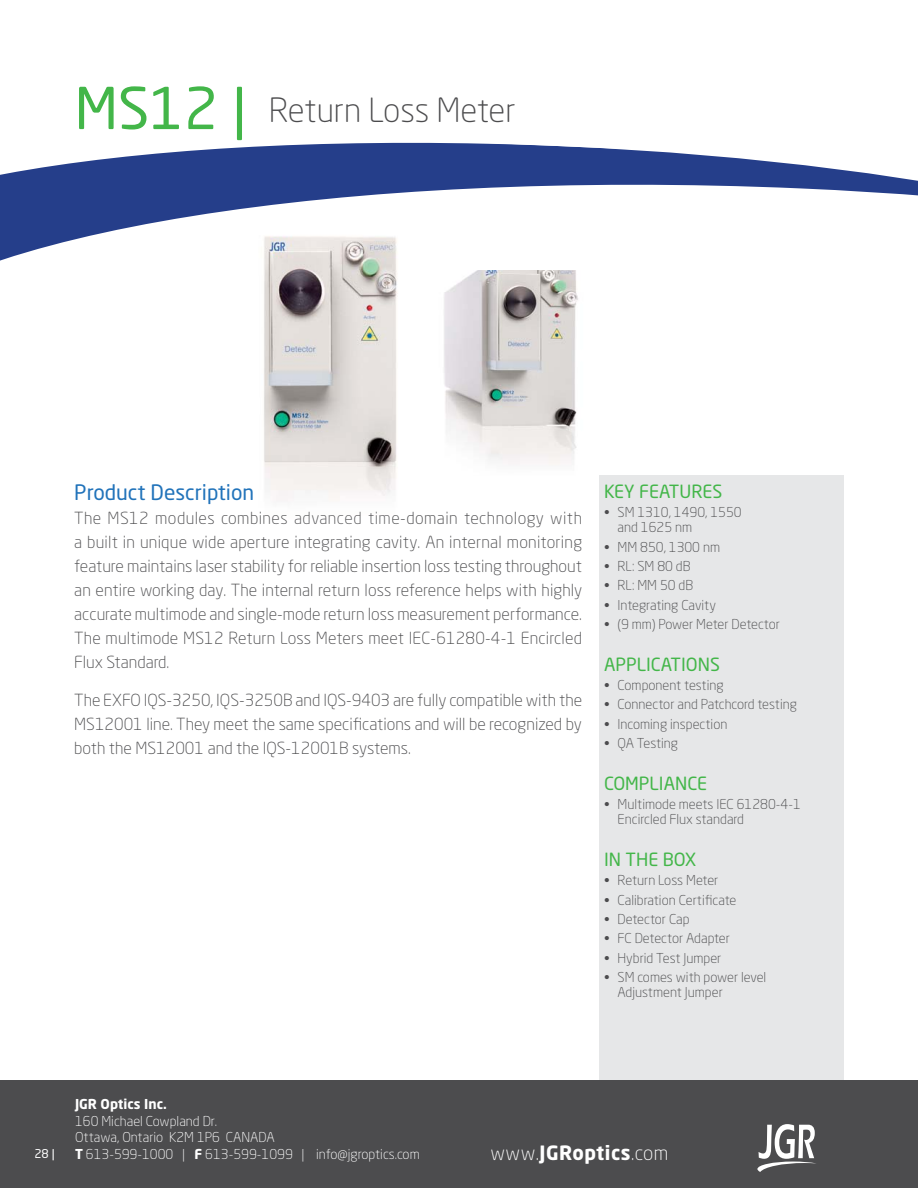
<style>
.page{position:relative;width:918px;height:1188px;background:#fff}
.page>*{position:absolute;margin:0;border:0;box-sizing:border-box;transform-origin:0 0}
.t1{font:300 33px "Neo Sans Std";color:#4c4c4e}
.t2{font:21px "Neo Sans Std";color:#2173ba}
.t3{font:700 19.5px "Neo Sans Std";letter-spacing:.025em;color:#fff}
.t4{font:18px "Neo Sans Std";color:#43b649}
.t5{font:300 16.5px/24px "Neo Sans Std";color:#4c4c4e;text-align:justify}
.t6{font:300 13.5px/15px "Neo Sans Std";color:#4c4c4e}
.t7{font:300 13.5px/16.5px "Neo Sans Std";color:#fff}
.t8{font:700 13.5px "Neo Sans Std";color:#fff}
.t9{font:12px "Neo Sans Std";color:#fff}
.s1{font-weight:400;font-size:57px;color:#43b649}
.s2{color:#505052}
.s3{color:#535355}
.s4{color:#565658}
.s5{color:#545456}
.s6{font-weight:700}
.s7{font-weight:300}
</style>
<div class="page">
<div style="left:0;top:1080px;width:918px;height:108px;background:#4c4c4e"></div>
<svg style="left:757px;top:1124px;width:59px;height:48px"></svg>
<div style="left:599px;top:475px;width:245px;height:605px;background:#e6e7e8"></div>
<svg style="left:0;top:142px;width:918px;height:119px"></svg>
<img style="left:225px;top:213px;width:208px;height:288px">
<img style="left:225px;top:484px;width:28px;height:17px">
<img style="left:444px;top:270px;width:134px;height:195px">
<h1 class="t1" style="left:75px;top:97px;width:442px"><span class="s1">MS12 |</span> Return Loss Meter</h1>
<p class="t2" style="left:74px;top:484px;width:182px">Product Description</p>
<p class="t5" style="left:74px;top:507px;width:510px">The MS12 modules combin<span class="s2">e</span><span class="s3">s</span> <span class="s4">ad</span><span class="s3">vanc</span><span class="s4">ed</span> <span class="s5">t</span><span class="s4">im</span><span class="s2">e</span>-domain technology with a built in unique wide aperture integrating cavity. An internal monitoring feature maintains laser stability for reliable insertion loss testing throughout an entire working day. The internal return loss reference helps with highly accurate multimode and single-mode return loss measurement performance.<br>The multimode MS12 Return Loss Meters meet IEC-61280-4-1 Encircled Flux Standard.</p>
<p class="t5" style="left:74px;top:689px;width:509px">The EXFO IQS-3250, IQS-3250B and IQS-9403 are fully compatible with the MS12001 line. They meet the same specifications and will be recognized by both the MS12001 and the IQS-12001B systems.</p>
<p class="t4" style="left:604px;top:484px;width:120px">KEY FEATURES</p>
<p class="t6" style="left:618px;top:506px;width:126px;text-indent:-14px">• SM 1310, 1490, 1550 and 1625 nm</p>
<p class="t6" style="left:604px;top:540px;width:118px">• MM 850, 1300 nm</p>
<p class="t6" style="left:604px;top:560px;width:88px">• RL: SM 80 dB</p>
<p class="t6" style="left:604px;top:579px;width:91px">• RL: MM 50 dB</p>
<p class="t6" style="left:604px;top:598px;width:113px">• Integrating Cavity</p>
<p class="t6" style="left:604px;top:617px;width:177px">• (9 mm) Power Meter Detector</p>
<p class="t4" style="left:604px;top:657px;width:117px">APPLICATIONS</p>
<p class="t6" style="left:604px;top:679px;width:121px">• Component testing</p>
<p class="t6" style="left:604px;top:698px;width:194px">• Connector and Patchcord testing</p>
<p class="t6" style="left:604px;top:717px;width:125px">• Incoming inspection</p>
<p class="t6" style="left:604px;top:737px;width:76px">• QA Testing</p>
<p class="t4" style="left:604px;top:776px;width:104px">COMPLIANCE</p>
<p class="t6" style="left:618px;top:798px;width:185px;text-indent:-14px">• Multimode meets IEC 61280-4-1<br>Encircled Flux standard</p>
<p class="t4" style="left:604px;top:852px;width:94px">IN THE BOX</p>
<p class="t6" style="left:604px;top:874px;width:116px">• Return Loss Meter</p>
<p class="t6" style="left:604px;top:893px;width:134px">• Calibration Certificate</p>
<p class="t6" style="left:604px;top:913px;width:87px">• Detector Cap</p>
<p class="t6" style="left:604px;top:932px;width:127px">• FC Detector Adapter</p>
<p class="t6" style="left:604px;top:951px;width:119px">• Hybrid Test Jumper</p>
<p class="t6" style="left:618px;top:971px;width:150px;text-indent:-14px">• SM comes with power level<br>Adjustment Jumper</p>
<p class="t8" style="left:75px;top:1099px;width:93px">JGR Optics Inc.</p>
<p class="t7" style="left:75px;top:1114px;width:201px">160 Michael Cowpland Dr.<br>Ottawa, Ontario K2M 1P6 CANADA</p>
<p class="t9" style="left:34px;top:1149px;width:22px">28 |</p>
<p class="t7" style="left:75px;top:1147px;width:346px"><span class="s6">T</span> 613-599-1000 | <span class="s6">F</span> 613-599-1099 | info@jgroptics.com</p>
<p class="t3" style="left:490px;top:1145px;width:180px"><span class="s7">www.</span>JGRoptics<span class="s7">.com</span></p>
</div>
